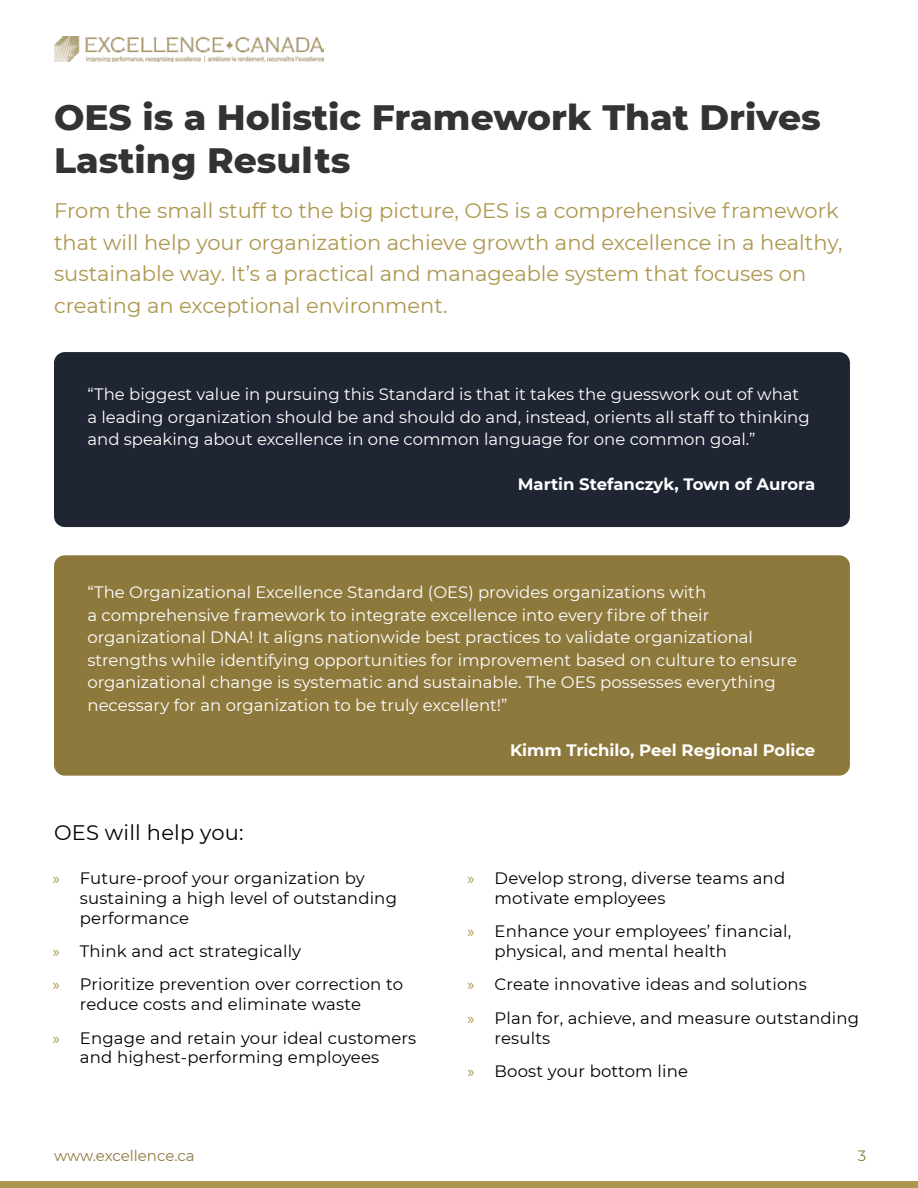
<style>
.page{position:relative;width:918px;height:1188px;background:#fff}
.page>*{position:absolute;margin:0;border:0;box-sizing:border-box;transform-origin:0 0}
.t1{font:800 36px/43.2px "Montserrat";color:#333}
.t2{font:21px/31.5px "Montserrat";color:#ad974e}
.t3{font:21px "Montserrat";letter-spacing:.01em;color:#000}
.t4{font:16.5px/22.5px "Montserrat";color:#fff}
.t5{font:16.5px/19.8px "Montserrat";letter-spacing:.01em;color:#000}
.t6{font:700 16.5px "Montserrat";color:#fff}
.t7{font:15px "Montserrat";letter-spacing:-.005em;color:#8e793d}
.s1{font-family:"Myriad Pro";color:#ad974e}
</style>
<div class="page">
<div style="left:0;top:1182px;width:918px;height:6px;background:#ad974e"></div>
<img style="left:54px;top:37px;width:270px;height:25px">
<div style="left:54px;top:352px;width:796px;height:175px;background:#1f2532;border-radius:11px"></div>
<div style="left:54px;top:555px;width:796px;height:221px;background:#8e793d;border-radius:11px"></div>
<h1 class="t1" style="left:54px;top:94px;width:768px">OES is a Holistic Framework That Drives<br>Lasting Results</h1>
<p class="t2" style="left:54px;top:194px;width:790px">From the small stuff to the big picture, OES is a comprehensive framework that will help your organization achieve growth and excellence in a healthy, sustainable way. It’s a practical and manageable system that focuses on creating an exceptional environment.</p>
<p class="t4" style="left:87px;top:383px;width:724px">“The biggest value in pursuing this Standard is that it takes the guesswork out of what a leading organization should be and should do and, instead, orients all staff to thinking and speaking about excellence in one common language for one common goal.”</p>
<p class="t6" style="left:518px;top:473px;width:299px">Martin Stefanczyk, Town of Aurora</p>
<p class="t4" style="left:87px;top:581px;width:711px">“The Organizational Excellence Standard (OES) provides organizations with<br>a comprehensive framework to integrate excellence into every fibre of their organizational DNA! It aligns nationwide best practices to validate organizational strengths while identifying opportunities for improvement based on culture to ensure organizational change is systematic and sustainable. The OES possesses everything necessary for an organization to be truly excellent!”</p>
<p class="t6" style="left:510px;top:738px;width:307px">Kimm Trichilo, Peel Regional Police</p>
<p class="t3" style="left:54px;top:818px;width:191px">OES will help you:</p>
<p class="t5" style="left:80px;top:868px;width:319px;text-indent:-27px"><span class="s1">»</span> Future-proof your organization by sustaining a high level of outstanding performance</p>
<p class="t5" style="left:53px;top:934px;width:352px;line-height:33.3px"><span class="s1">»</span> Think and act strategically<br><span class="s1">»</span> Prioritize prevention over correction to</p>
<p class="t5" style="left:53px;top:987px;width:365px;line-height:33.3px;text-indent:27px">reduce costs and eliminate waste<br><span class="s1">»</span> Engage and retain your ideal customers</p>
<p class="t5" style="left:80px;top:1047px;width:301px">and highest-performing employees</p>
<p class="t5" style="left:495px;top:868px;width:292px;text-indent:-27px"><span class="s1">»</span> Develop strong, diverse teams and motivate employees</p>
<p class="t5" style="left:495px;top:921px;width:298px;text-indent:-27px"><span class="s1">»</span> Enhance your employees’ financial, physical, and mental health</p>
<p class="t5" style="left:468px;top:967px;width:393px;line-height:33.3px"><span class="s1">»</span> Create innovative ideas and solutions<br><span class="s1">»</span> Plan for, achieve, and measure outstanding</p>
<p class="t5" style="left:468px;top:1020px;width:222px;line-height:33.3px;text-indent:27px">results<br><span class="s1">»</span> Boost your bottom line</p>
<p class="t7" style="left:54px;top:1146px;width:142px">www.excellence.ca</p>
<p class="t7" style="left:858px;top:1146px;width:10px">3</p>
</div>
